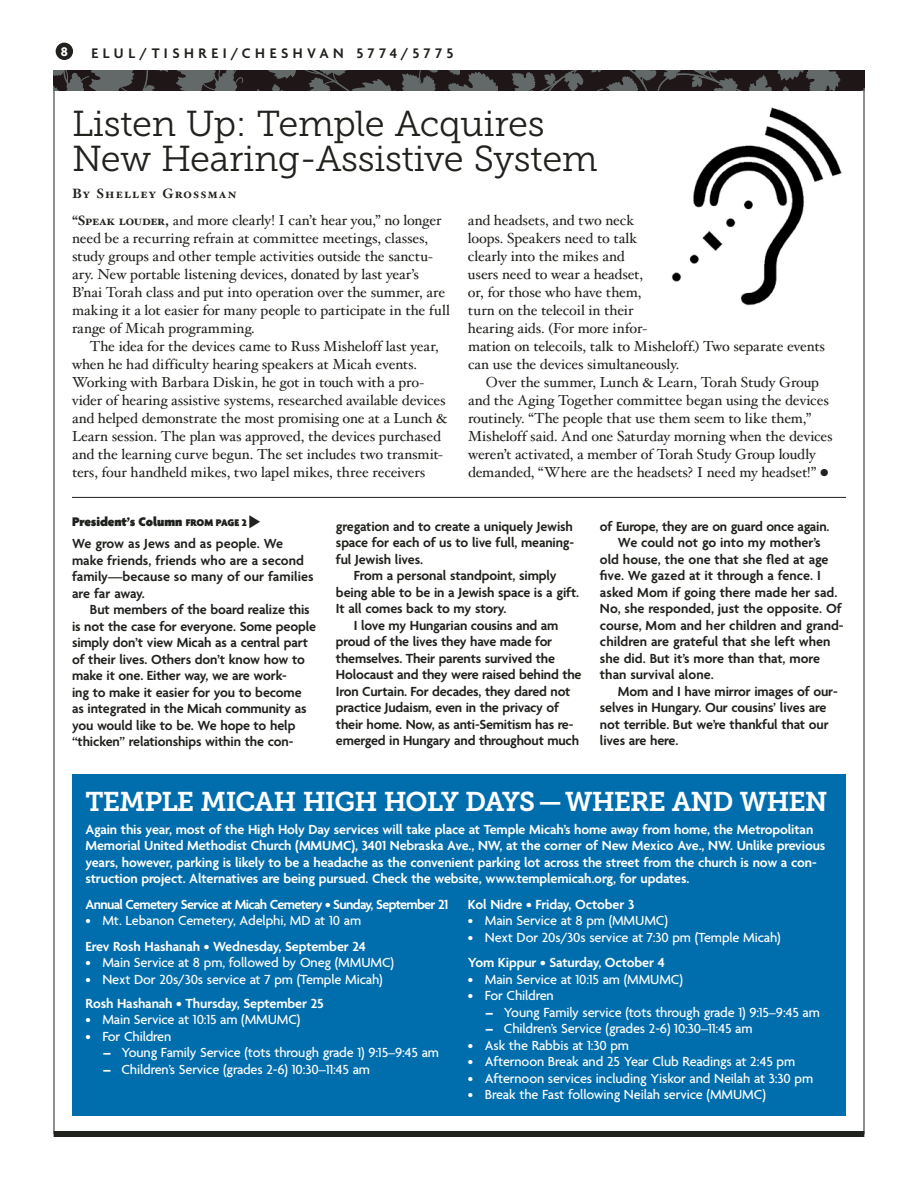
<style>
.page{position:relative;width:918px;height:1188px;background:#fff}
.page>*{position:absolute;margin:0;border:0;box-sizing:border-box;transform-origin:0 0}
.t1{font:36px/34.5px "Museo Slab 300";letter-spacing:-.01em;color:#20221d}
.t2{font:27px "Museo Slab 700";letter-spacing:-.035em;color:#fff}
.t3{font:600 15px "Agenda";letter-spacing:.295em;color:#20221d}
.t4{font:14.55px/18px "Hoefler Text";letter-spacing:-.01em;color:#20221d}
.t5{font:600 14.25px/16.5px "Agenda";letter-spacing:-.01em;color:#20221d}
.t6{font:500 14.25px "Agenda";letter-spacing:-.01em;color:#fff}
.t7{font:600 14.25px/16.5px "Agenda";letter-spacing:-.01em;color:#fff}
.t8{font:600 14.25px "Agenda";letter-spacing:-.045em;color:#fff}
.t9{font:900 13.5px "Agenda";letter-spacing:-.005em;color:#20221d}
.t10{font:13.5px "Hoefler Text Bold Small Caps";letter-spacing:.085em;color:#20221d}
.t11{font:700 13.5px "Agenda";color:#fff}
.s1{font-family:"Hoefler Text Bold Small Caps";font-size:13.5px}
.s2{font-size:13.5px}
.s3{font-size:27px}
.s4{font-size:10.5px}
.s5{font-weight:900}
</style>
<div class="page">
<div style="left:54px;top:1131px;width:810px;height:6px;background:#20221d"></div>
<div style="left:56px;top:43px;width:17px;height:17px;background:#20221d;border-radius:50%"></div>
<svg style="left:54px;top:70px;width:810px;height:21px;background:#393737"></svg>
<hr style="left:72px;top:497px;width:774px;height:1px;background:#20221d">
<img style="left:672px;top:107px;width:170px;height:199px">
<div style="left:72px;top:775px;width:774px;height:341px;background:#006ead"></div>
<p class="t11" style="left:61px;top:44px;width:9px">8</p>
<p class="t3" style="left:92px;top:46px;width:363px">ELUL/TISHREI/CHESHVAN 5774/5775</p>
<h1 class="t1" style="left:72px;top:107px;width:527px">Listen Up: Temple Acquires<br>New Hearing-Assistive System</h1>
<p class="t10" style="left:72px;top:185px;width:166px">By Shelley Grossman</p>
<p class="t4" style="left:72px;top:212px;width:379px"><span class="s1">“Speak louder,</span> <span class="s2">and</span> more clearly! I can’t hear you,” no longer need be a recurring refrain at committee meetings, classes, study groups and other temple activities outside the sanctu&shy;ary. New portable listening devices, donated by last year’s B’nai Torah class and put into operation over the summer, are making it a lot easier for many people to participate in the full range of Micah programming.</p>
<p class="t4" style="left:72px;top:338px;width:377px;text-indent:18px">The idea for the devices came to Russ Misheloff last year, when he had difficulty hearing speakers at Micah events.<br>Working with Barbara Diskin, he got in touch with a pro&shy;vider of hearing assistive systems, researched available devices and helped demonstrate the most promising one at a Lunch &amp; Learn session. The plan was approved, the devices purchased and the learning curve begun. The set includes two transmit&shy;ters, four handheld mikes, two lapel mikes, three receivers</p>
<p class="t4" style="left:468px;top:212px;width:359px">and headsets, and two neck<br>loops. Speakers need to talk<br>clearly into the mikes and<br>users need to wear a headset,<br>or, for those who have them,<br>turn on the telecoil in their<br>hearing aids. (For more infor-<br>mation on telecoils, talk to Misheloff.) Two separate events can use the devices simultaneously.</p>
<p class="t4" style="left:468px;top:374px;width:366px;text-indent:18px">Over the summer, Lunch &amp; Learn, Torah Study Group and the Aging Together committee began using the devices routinely. “The people that use them seem to like them,” Misheloff said. And one Saturday morning when the devices weren’t activated, a member of Torah Study Group loudly demanded, “Where are the headsets? I need my headset!” <span class="s3">•</span></p>
<p class="t9" style="left:72px;top:514px;width:177px">President’s Column <span class="s4">FROM PAGE 2</span></p>
<p class="t5" style="left:72px;top:536px;width:243px">We grow as Jews and as people. We make friends, friends who are a second family—because so many of our families are far away.</p>
<p class="t5" style="left:72px;top:602px;width:246px;text-indent:18px">But members of the board realize this is not the case for everyone. Some people simply don’t view Micah as a central part of their lives. Others don’t know how to make it one. Either way, we are work-<br>ing to make it easier for you to become as integrated in the Micah community as you would like to be. We hope to help “thicken” relationships within the con-</p>
<p class="t5" style="left:336px;top:519px;width:240px;text-align:justify">gregation and to create a uniquely Jewish space for each of us to live full, meaning&shy;ful Jewish lives.</p>
<p class="t5" style="left:336px;top:568px;width:245px;text-indent:18px">From a personal standpoint, simply being able to be in a Jewish space is a gift.<br>It all comes back to my story.</p>
<p class="t5" style="left:336px;top:618px;width:247px;text-indent:18px">I love my Hungarian cousins and am proud of the lives they have made for themselves. Their parents survived the Holocaust and they were raised behind the Iron Curtain. For decades, they dared not practice Judaism, even in the privacy of their home. Now, as anti-Semitism has re&shy;emerged in Hungary and throughout much</p>
<p class="t5" style="left:600px;top:519px;width:231px">of Europe, they are on guard once again.</p>
<p class="t5" style="left:618px;top:535px;width:204px">We could not go into my mother’s</p>
<p class="t5" style="left:600px;top:552px;width:230px">old house, the one that she fled at age</p>
<p class="t5" style="left:600px;top:568px;width:222px">five. We gazed at it through a fence. I</p>
<p class="t5" style="left:600px;top:585px;width:239px">asked Mom if going there made her sad.</p>
<p class="t5" style="left:600px;top:601px;width:243px">No, she responded, just the opposite. Of</p>
<p class="t5" style="left:600px;top:618px;width:245px">course, Mom and her children and grand-</p>
<p class="t5" style="left:600px;top:634px;width:232px">children are grateful that she left when</p>
<p class="t5" style="left:600px;top:651px;width:222px">she did. But it’s more than that, more</p>
<p class="t5" style="left:600px;top:667px;width:115px">than survival alone.</p>
<p class="t5" style="left:618px;top:684px;width:221px">Mom and I have mirror images of our-</p>
<p class="t5" style="left:600px;top:700px;width:228px">selves in Hungary. Our cousins’ lives are</p>
<p class="t5" style="left:600px;top:717px;width:230px">not terrible. But we’re thankful that our</p>
<p class="t5" style="left:600px;top:733px;width:80px">lives are here.</p>
<h2 class="t2" style="left:86px;top:787px;width:744px">TEMPLE MICAH HIGH HOLY DAYS—WHERE AND WHEN</h2>
<p class="t7" style="left:86px;top:822px;width:741px">Again this year, most of the High Holy Day services will take place at Temple Micah’s home away from home, the Metropolitan Memorial United Methodist Church (MMUMC), 3401 Nebraska Ave., NW, at the corner of New Mexico Ave., NW. Unlike previous years, however, parking is likely to be a headache as the convenient parking lot across the street from the church is now a con&shy;struction project. Alternatives are being pursued. Check the website, www.templemicah.org, for updates.</p>
<p class="t8" style="left:86px;top:896px;width:364px">Annual Cemetery Service at Micah Cemetery • Sunday, September 21</p>
<p class="t6" style="left:86px;top:913px;width:277px">• Mt. Lebanon Cemetery, Adelphi, MD at 10 am</p>
<p class="t7" style="left:86px;top:939px;width:282px">Erev Rosh Hashanah • Wednesday, September 24</p>
<p class="t6" style="left:86px;top:955px;width:310px">• Main Service at 8 pm, followed by Oneg (MMUMC)</p>
<p class="t6" style="left:86px;top:971px;width:299px">• Next Dor 20s/30s service at 7 pm (Temple Micah)</p>
<p class="t7" style="left:86px;top:996px;width:240px">Rosh Hashanah • Thursday, September 25</p>
<p class="t6" style="left:86px;top:1012px;width:217px">• Main Service at 10:15 am (MMUMC)</p>
<p class="t6" style="left:86px;top:1028px;width:87px">• For Children</p>
<p class="t6" style="left:103px;top:1045px;width:337px"><span class="s5">–</span> Young Family Service (tots through grade 1) 9:15–9:45 am</p>
<p class="t6" style="left:103px;top:1061px;width:268px"><span class="s5">–</span> Children’s Service (grades 2-6) 10:30–11:45 am</p>
<p class="t7" style="left:468px;top:897px;width:168px">Kol Nidre • Friday, October 3</p>
<p class="t6" style="left:468px;top:913px;width:201px">• Main Service at 8 pm (MMUMC)</p>
<p class="t6" style="left:468px;top:929px;width:314px">• Next Dor 20s/30s service at 7:30 pm (Temple Micah)</p>
<p class="t7" style="left:468px;top:955px;width:198px">Yom Kippur • Saturday, October 4</p>
<p class="t6" style="left:468px;top:971px;width:217px">• Main Service at 10:15 am (MMUMC)</p>
<p class="t6" style="left:468px;top:988px;width:87px">• For Children</p>
<p class="t6" style="left:486px;top:1004px;width:335px"><span class="s5">–</span> Young Family service (tots through grade 1) 9:15–9:45 am</p>
<p class="t6" style="left:486px;top:1021px;width:268px"><span class="s5">–</span> Children’s Service (grades 2-6) 10:30–11:45 am</p>
<p class="t6" style="left:468px;top:1037px;width:163px">• Ask the Rabbis at 1:30 pm</p>
<p class="t6" style="left:468px;top:1054px;width:329px">• Afternoon Break and 25 Year Club Readings at 2:45 pm</p>
<p class="t6" style="left:468px;top:1070px;width:347px">• Afternoon services including Yiskor and Neilah at 3:30 pm</p>
<p class="t6" style="left:468px;top:1087px;width:299px">• Break the Fast following Neilah service (MMUMC)</p>
</div>
